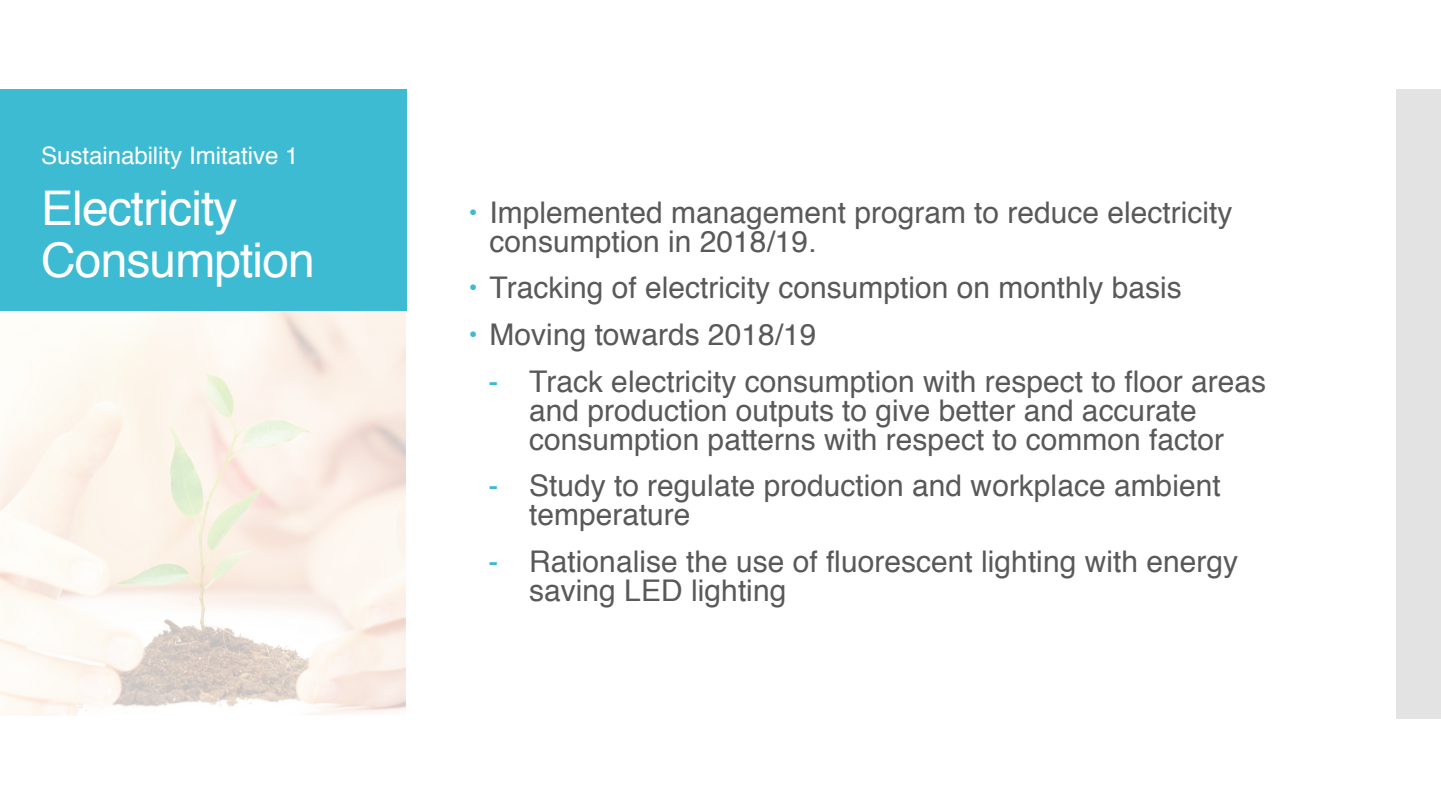
<style>
.page{position:relative;width:1441px;height:810px;background:#fff}
.page>*{position:absolute;margin:0;border:0;box-sizing:border-box;transform-origin:0 0}
.t1{font:47.85px/51.9px "Helvetica";letter-spacing:-.02em;color:#fff}
.t2{font:29.85px/28.8px "Helvetica";color:#595959}
.t3{font:24.15px "Helvetica";letter-spacing:-.005em;color:#fff}
.s1{color:#3dbbd3}
</style>
<div class="page">
<div style="left:0;top:90px;width:407px;height:629px;background:#3dbbd3"></div>
<div style="left:1396px;top:90px;width:44px;height:629px;background:#e3e3e3"></div>
<img style="left:1px;top:311px;width:404px;height:405px">
<p class="t3" style="left:41px;top:137px;width:259px">Sustainability Imitative 1</p>
<h1 class="t1" style="left:41px;top:184px;width:275px">Electricity<br>Consumption</h1>
<p class="t2" style="left:489px;top:199px;width:744px">Implemented management program to reduce electricity consumption in 2018/19.</p>
<p class="t2" style="left:489px;top:265px;width:693px;line-height:46.8px">Tracking of electricity consumption on monthly basis<br>Moving towards 2018/19</p>
<p class="t2" style="left:529px;top:368px;width:738px;text-indent:-40px"><span class="s1">-</span> Track electricity consumption with respect to floor areas and production outputs to give better and accurate consumption patterns with respect to common factor</p>
<p class="t2" style="left:529px;top:472px;width:693px;text-indent:-40px"><span class="s1">-</span> Study to regulate production and workplace ambient temperature</p>
<p class="t2" style="left:529px;top:548px;width:710px;text-indent:-40px"><span class="s1">-</span> Rationalise the use of fluorescent lighting with energy saving LED lighting</p>
</div>
